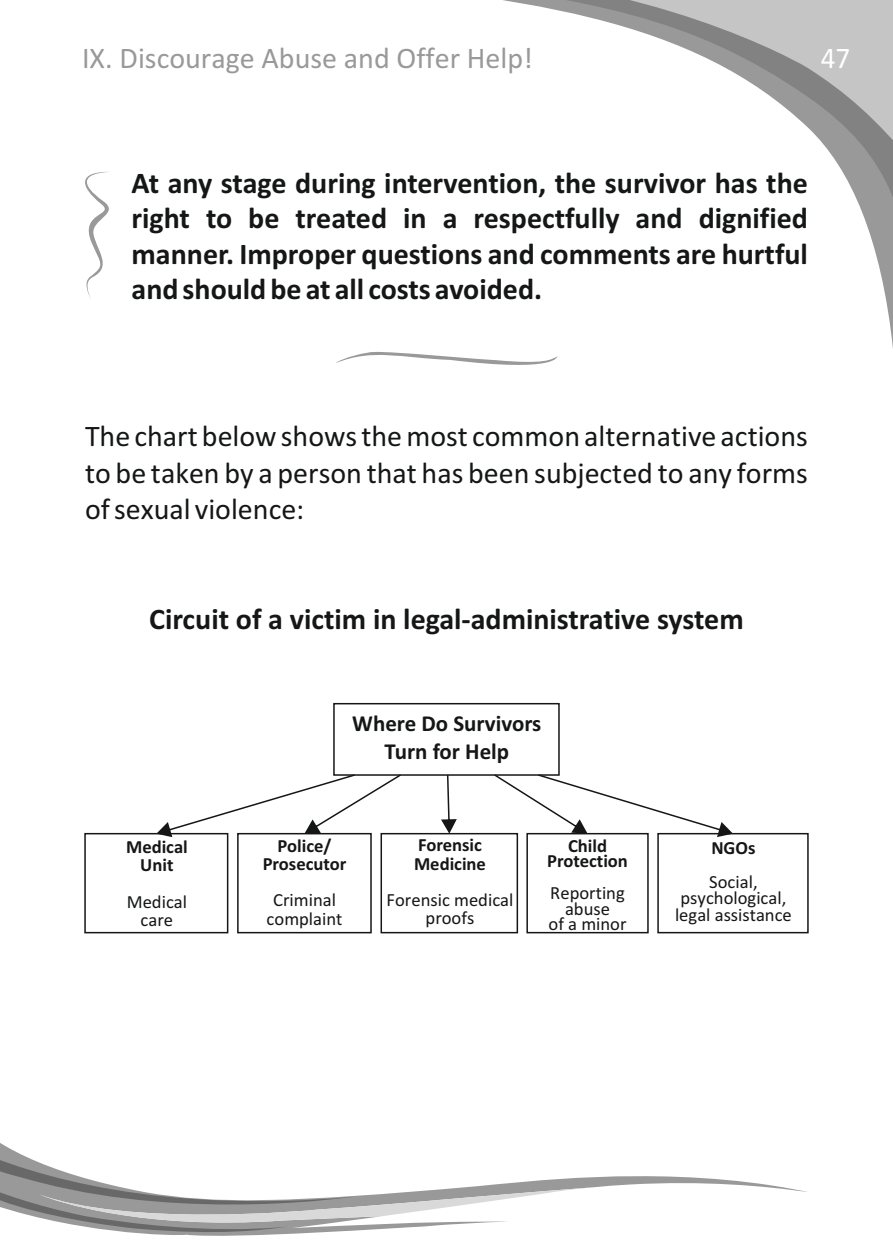
<style>
.page{position:relative;width:893px;height:1259px;background:#fff}
.page>*{position:absolute;margin:0;border:0;box-sizing:border-box;transform-origin:0 0}
.t1{font:700 30px/35.4px "Calibri";color:#151616;text-align:justify}
.t2{font:30px/36.6px "Calibri";color:#151616;text-align:justify}
.t3{font:30px "Calibri";color:#999}
.t4{font:30px "Calibri";color:#fff}
.t5{font:700 22.8px/27.9px "Calibri";color:#151616;text-align:center}
.t6{font:18.6px/18.3px "Calibri";color:#151616;text-align:center}
.t7{font:700 18.6px/18.3px "Calibri";color:#151616;text-align:center}
</style>
<div class="page">
<div style="left:84px;top:833px;width:144px;height:100px;border:1px solid #151616"></div>
<div style="left:237px;top:833px;width:135px;height:100px;border:1px solid #151616"></div>
<div style="left:380px;top:833px;width:138px;height:100px;border:1px solid #151616"></div>
<div style="left:526px;top:833px;width:123px;height:100px;border:1px solid #151616"></div>
<div style="left:657px;top:833px;width:152px;height:100px;border:1px solid #151616"></div>
<div style="left:333px;top:703px;width:227px;height:73px;border:1px solid #151616"></div>
<svg style="left:441px;top:775px;width:16px;height:58px"></svg>
<svg style="left:494px;top:774px;width:239px;height:63px"></svg>
<svg style="left:156px;top:774px;width:245px;height:63px"></svg>
<svg style="left:0;top:1143px;width:807px;height:93px"></svg>
<svg style="left:0;top:1147px;width:593px;height:88px"></svg>
<svg style="left:503px;top:0;width:390px;height:336px"></svg>
<svg style="left:85px;top:171px;width:24px;height:126px"></svg>
<p class="t3" style="left:82px;top:45px;width:452px">IX. Discourage Abuse and Offer Help!</p>
<p class="t4" style="left:821px;top:45px;width:31px">47</p>
<p class="t1" style="left:132px;top:168px;width:678px">At any stage during intervention, the survivor has the right to be treated in a respectfully and dignified manner. Improper questions and comments are hurtful and should be at all costs avoided.</p>
<p class="t2" style="left:85px;top:420px;width:724px">The chart below shows the most common alternative actions to be taken by a person that has been subjected to any forms of sexual violence:</p>
<p class="t1" style="left:149px;top:604px;width:596px">Circuit of a victim in legal-administrative system</p>
<p class="t7" style="left:126px;top:839px;width:63px">Medical<br>Unit</p>
<p class="t6" style="left:127px;top:894px;width:62px">Medical care</p>
<p class="t5" style="left:352px;top:711px;width:191px">Where Do Survivors<br>Turn for Help</p>
<p class="t7" style="left:263px;top:838px;width:85px">Police/<br>Prosecutor</p>
<p class="t6" style="left:267px;top:892px;width:77px">Criminal complaint</p>
<p class="t7" style="left:414px;top:837px;width:73px;text-align:left">Forensic<br>Medicine</p>
<p class="t6" style="left:387px;top:892px;width:128px">Forensic medical proofs</p>
<p class="t7" style="left:547px;top:839px;width:82px;line-height:15.6px">Child<br>Protection</p>
<p class="t6" style="left:548px;top:886px;width:80px;line-height:15.6px">Reporting abuse<br>of a minor</p>
<p class="t7" style="left:711px;top:840px;width:46px">NGOs</p>
<p class="t6" style="left:675px;top:874px;width:118px;line-height:16.8px">Social, psychological, legal assistance</p>
</div>
